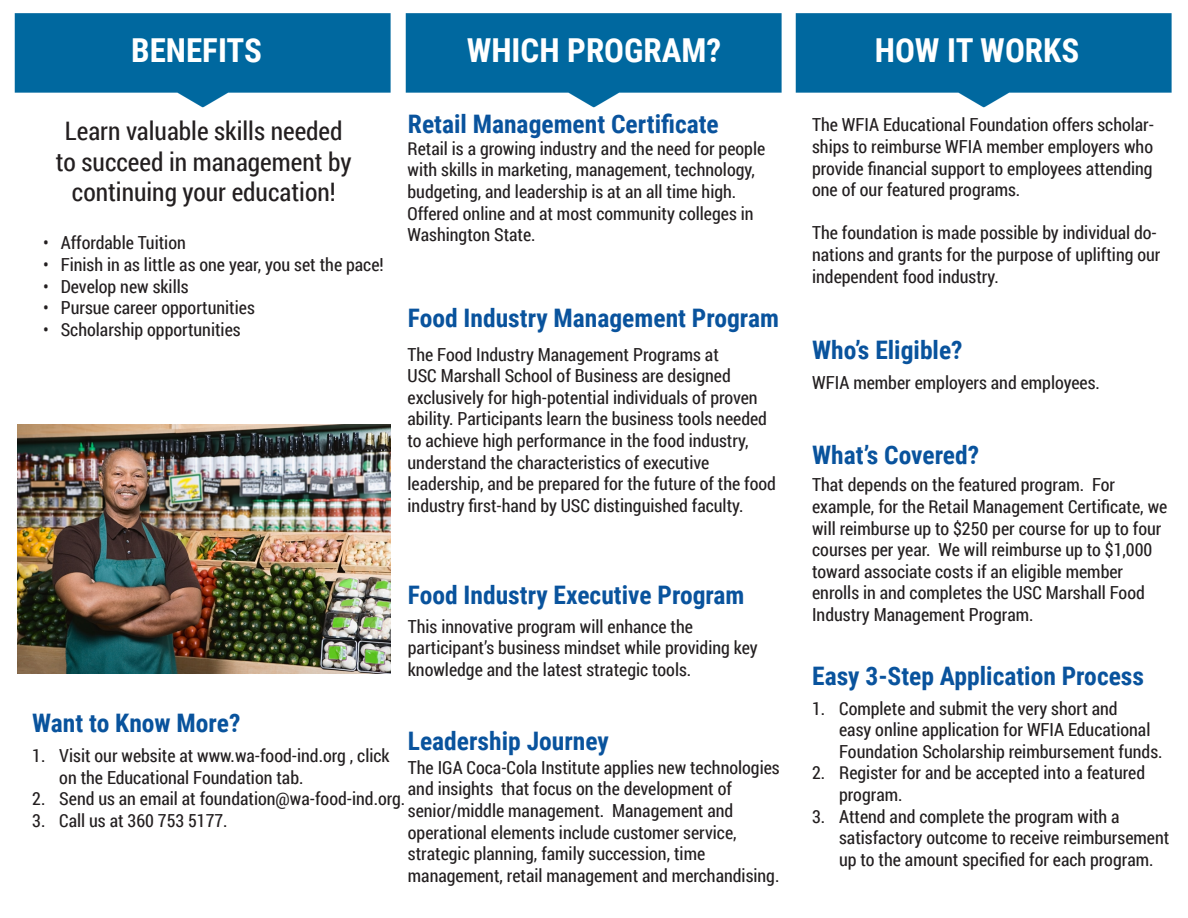
<style>
.page{position:relative;width:1188px;height:918px;background:#fff}
.page>*{position:absolute;margin:0;border:0;box-sizing:border-box;transform-origin:0 0}
.t1{font:700 33px "Roboto Condensed";color:#fff}
.t2{font:700 25.5px "Roboto Condensed";color:#09539d}
.t3{font:25.5px/30.6px "Roboto Condensed";color:#231f20;text-align:center}
.t4{font:18px/21.6px "Roboto Condensed";color:#231f20}
</style>
<div class="page">
<img style="left:14px;top:13px;width:377px;height:95px">
<img style="left:405px;top:13px;width:767px;height:95px">
<img style="left:17px;top:424px;width:373px;height:249px">
<p class="t1" style="left:131px;top:27px;width:132px">BENEFITS</p>
<p class="t1" style="left:467px;top:27px;width:256px">WHICH PROGRAM?</p>
<p class="t1" style="left:875px;top:27px;width:206px">HOW IT WORKS</p>
<p class="t3" style="left:56px;top:115px;width:297px">Learn valuable skills needed to succeed in management by continuing your education!</p>
<p class="t4" style="left:43px;top:232px;width:144px">• Affordable Tuition</p>
<p class="t4" style="left:43px;top:253px;width:342px">• Finish in as little as one year, you set the pace!</p>
<p class="t4" style="left:43px;top:275px;width:147px">• Develop new skills</p>
<p class="t4" style="left:43px;top:296px;width:213px">• Pursue career opportunities</p>
<p class="t4" style="left:43px;top:318px;width:199px">• Scholarship opportunities</p>
<p class="t2" style="left:408px;top:106px;width:312px">Retail Management Certificate</p>
<p class="t4" style="left:408px;top:137px;width:359px">Retail is a growing industry and the need for people with skills in marketing, management, technology, budgeting, and leadership is at an all time high.<br>Offered online and at most community colleges in Washington State.</p>
<p class="t2" style="left:408px;top:300px;width:373px">Food Industry Management Program</p>
<p class="t4" style="left:408px;top:343px;width:370px">The Food Industry Management Programs at<br>USC Marshall School of Business are designed exclusively for high-potential individuals of proven ability. Participants learn the business tools needed to achieve high performance in the food industry, understand the characteristics of executive leadership, and be prepared for the future of the food industry first-hand by USC distinguished faculty.</p>
<p class="t2" style="left:408px;top:577px;width:338px">Food Industry Executive Program</p>
<p class="t4" style="left:408px;top:615px;width:351px">This innovative program will enhance the participant’s business mindset while providing key knowledge and the latest strategic tools.</p>
<p class="t2" style="left:32px;top:705px;width:210px">Want to Know More?</p>
<p class="t2" style="left:408px;top:723px;width:202px">Leadership Journey</p>
<p class="t4" style="left:59px;top:744px;width:332px;text-indent:-27px">1. Visit our website at www.wa-food-ind.org , click on the Educational Foundation tab.</p>
<p class="t4" style="left:32px;top:788px;width:374px">2. Send us an email at foundation@wa-food-ind.org.</p>
<p class="t4" style="left:32px;top:809px;width:197px">3. Call us at 360 753 5177.</p>
<p class="t4" style="left:408px;top:756px;width:373px">The IGA Coca-Cola Institute applies new technologies and insights that focus on the development of senior/middle management. Management and operational elements include customer service, strategic planning, family succession, time management, retail management and merchandising.</p>
<p class="t4" style="left:812px;top:114px;width:343px;text-align:justify">The WFIA Educational Foundation offers scholar&shy;ships to reimburse WFIA member employers who provide financial support to employees attending one of our featured programs.</p>
<p class="t4" style="left:812px;top:222px;width:350px">The foundation is made possible by individual do&shy;nations and grants for the purpose of uplifting our independent food industry.</p>
<p class="t2" style="left:812px;top:332px;width:152px">Who’s Eligible?</p>
<p class="t4" style="left:812px;top:371px;width:289px">WFIA member employers and employees.</p>
<p class="t2" style="left:812px;top:438px;width:169px">What’s Covered?</p>
<p class="t4" style="left:812px;top:474px;width:357px">That depends on the featured program. For example, for the Retail Management Certificate, we will reimburse up to $250 per course for up to four courses per year. We will reimburse up to $1,000 toward associate costs if an eligible member enrolls in and completes the USC Marshall Food Industry Management Program.</p>
<p class="t2" style="left:812px;top:658px;width:333px">Easy 3-Step Application Process</p>
<p class="t4" style="left:839px;top:697px;width:325px;text-indent:-27px">1. Complete and submit the very short and<br>easy online application for WFIA Educational<br>Foundation Scholarship reimbursement funds.</p>
<p class="t4" style="left:839px;top:762px;width:307px;text-indent:-27px">2. Register for and be accepted into a featured program.</p>
<p class="t4" style="left:839px;top:805px;width:332px;text-indent:-27px">3. Attend and complete the program with a satisfactory outcome to receive reimbursement up to the amount specified for each program.</p>
</div>
